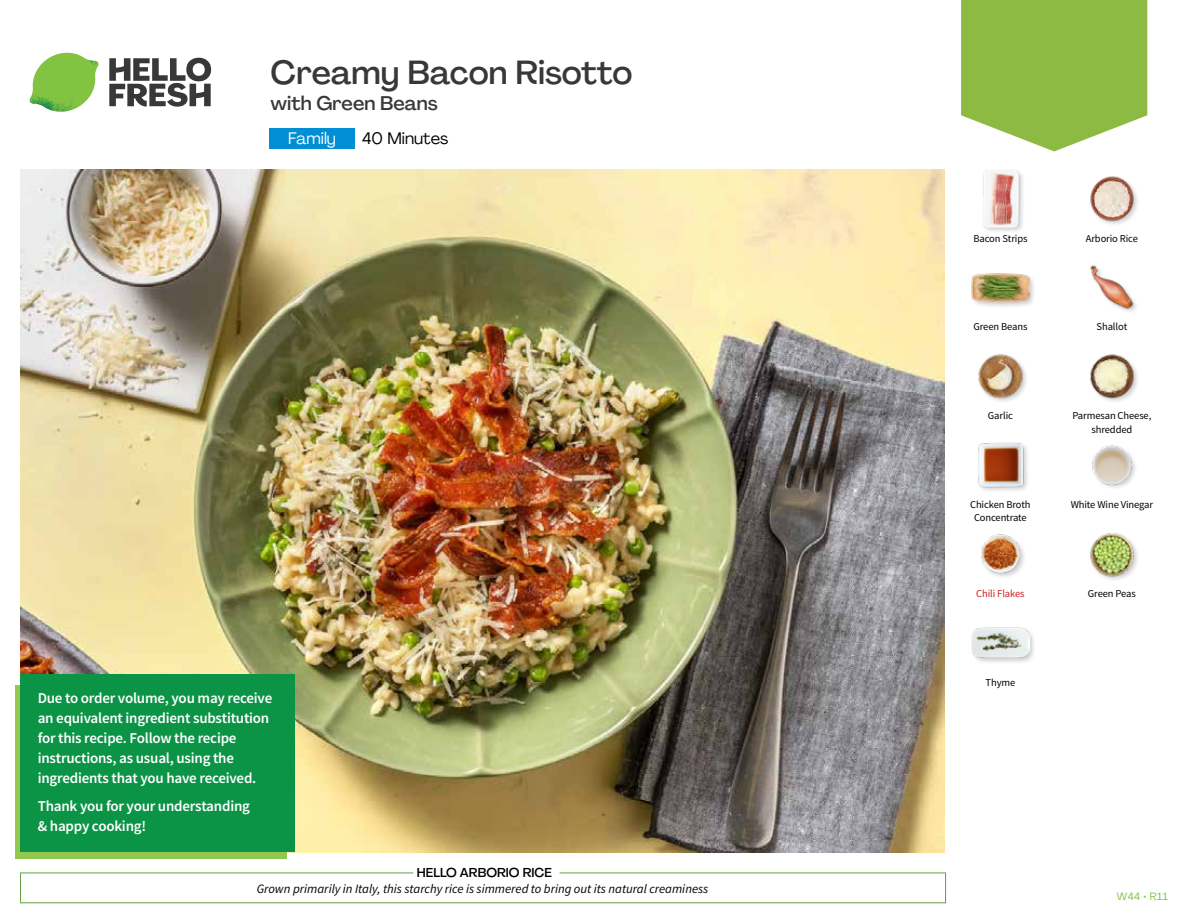
<style>
.page{position:relative;width:1188px;height:918px;background:#fff}
.page>*{position:absolute;margin:0;border:0;box-sizing:border-box;transform-origin:0 0}
.t1{font:500 33px "Agrandir";letter-spacing:-.005em;color:#383839}
.t2{font:500 19.5px "Agrandir";color:#383839}
.t3{font:16.5px "Agrandir";color:#000}
.t4{font:16.5px "Agrandir";color:#fff}
.t5{font:600 15px/20px "Source Sans Pro";letter-spacing:-.015em;color:#fff}
.t6{font:italic 12.75px "Source Sans Pro";color:#000}
.t7{font:500 12.75px "Agrandir";color:#000}
.t8{font:10.5px/13.5px "Source Sans Pro";letter-spacing:-.01em;color:#000;text-align:center}
.t9{font:10.5px "Source Sans Pro";letter-spacing:-.01em;color:#c82027}
.t10{font:10.5px "Agrandir";letter-spacing:.05em;color:#82c341}
</style>
<div class="page">
<div style="left:270px;top:128px;width:85px;height:20px;background:#008fd5"></div>
<svg style="left:109px;top:57px;width:102px;height:50px"></svg>
<svg style="left:34px;top:53px;width:62px;height:40px"></svg>
<img style="left:67px;top:53px;width:32px;height:26px">
<img style="left:33px;top:75px;width:59px;height:11px">
<img style="left:29px;top:79px;width:61px;height:33px">
<img style="left:65px;top:86px;width:27px;height:25px">
<div style="left:20px;top:873px;width:926px;height:30px;border:1px solid #609f43"></div>
<div style="left:413px;top:865px;width:147px;height:15px;background:#fff"></div>
<img style="left:21px;top:170px;width:924px;height:682px">
<svg style="left:961px;top:0;width:186px;height:151px;background:#99c258"></svg>
<div style="left:971px;top:626px;width:65px;height:39px;background:#000;opacity:.2"></div>
<img style="left:972px;top:626px;width:57px;height:39px">
<img style="left:1090px;top:533px;width:48px;height:47px">
<img style="left:981px;top:534px;width:43px;height:43px">
<img style="left:1092px;top:445px;width:43px;height:43px">
<img style="left:978px;top:442px;width:50px;height:49px">
<img style="left:1090px;top:354px;width:48px;height:48px">
<img style="left:978px;top:354px;width:49px;height:48px">
<img style="left:1090px;top:265px;width:46px;height:47px">
<div style="left:970px;top:271px;width:66px;height:39px;background:#000;opacity:.2"></div>
<img style="left:972px;top:271px;width:57px;height:39px">
<img style="left:1090px;top:176px;width:48px;height:48px">
<div style="left:981px;top:168px;width:44px;height:66px;background:#000;opacity:.2"></div>
<img style="left:981px;top:170px;width:44px;height:57px">
<div style="left:16px;top:685px;width:271px;height:174px;background:#91c84e"></div>
<div style="left:21px;top:674px;width:274px;height:178px;background:#0b9446"></div>
<h1 class="t1" style="left:271px;top:52px;width:363px">Creamy Bacon Risotto</h1>
<h2 class="t2" style="left:271px;top:91px;width:169px">with Green Beans</h2>
<p class="t4" style="left:288px;top:128px;width:49px">Family</p>
<p class="t3" style="left:362px;top:128px;width:88px">40 Minutes</p>
<p class="t5" style="left:38px;top:688px;width:236px">Due to order volume, you may receive an equivalent ingredient substitution for this recipe. Follow the recipe instructions, as usual, using the ingredients that you have received.</p>
<p class="t5" style="left:38px;top:797px;width:214px">Thank you for your understanding &amp; happy cooking!</p>
<p class="t7" style="left:417px;top:864px;width:137px">HELLO ARBORIO RICE</p>
<p class="t6" style="left:257px;top:881px;width:453px">Grown primarily in Italy, this starchy rice is simmered to bring out its natural creaminess</p>
<p class="t8" style="left:973px;top:232px;width:56px">Bacon Strips</p>
<p class="t8" style="left:1086px;top:232px;width:54px">Arborio Rice</p>
<p class="t8" style="left:973px;top:320px;width:55px">Green Beans</p>
<p class="t8" style="left:1097px;top:320px;width:32px">Shallot</p>
<p class="t8" style="left:988px;top:409px;width:27px">Garlic</p>
<p class="t8" style="left:1072px;top:409px;width:80px">Parmesan Cheese, shredded</p>
<p class="t8" style="left:970px;top:498px;width:62px">Chicken Broth</p>
<p class="t8" style="left:1071px;top:498px;width:84px">White Wine Vinegar</p>
<p class="t8" style="left:974px;top:511px;width:54px">Concentrate</p>
<p class="t9" style="left:976px;top:587px;width:50px">Chili Flakes</p>
<p class="t8" style="left:1088px;top:587px;width:49px">Green Peas</p>
<p class="t8" style="left:986px;top:675px;width:31px">Thyme</p>
<p class="t10" style="left:1117px;top:890px;width:53px">W44 • R11</p>
</div>
